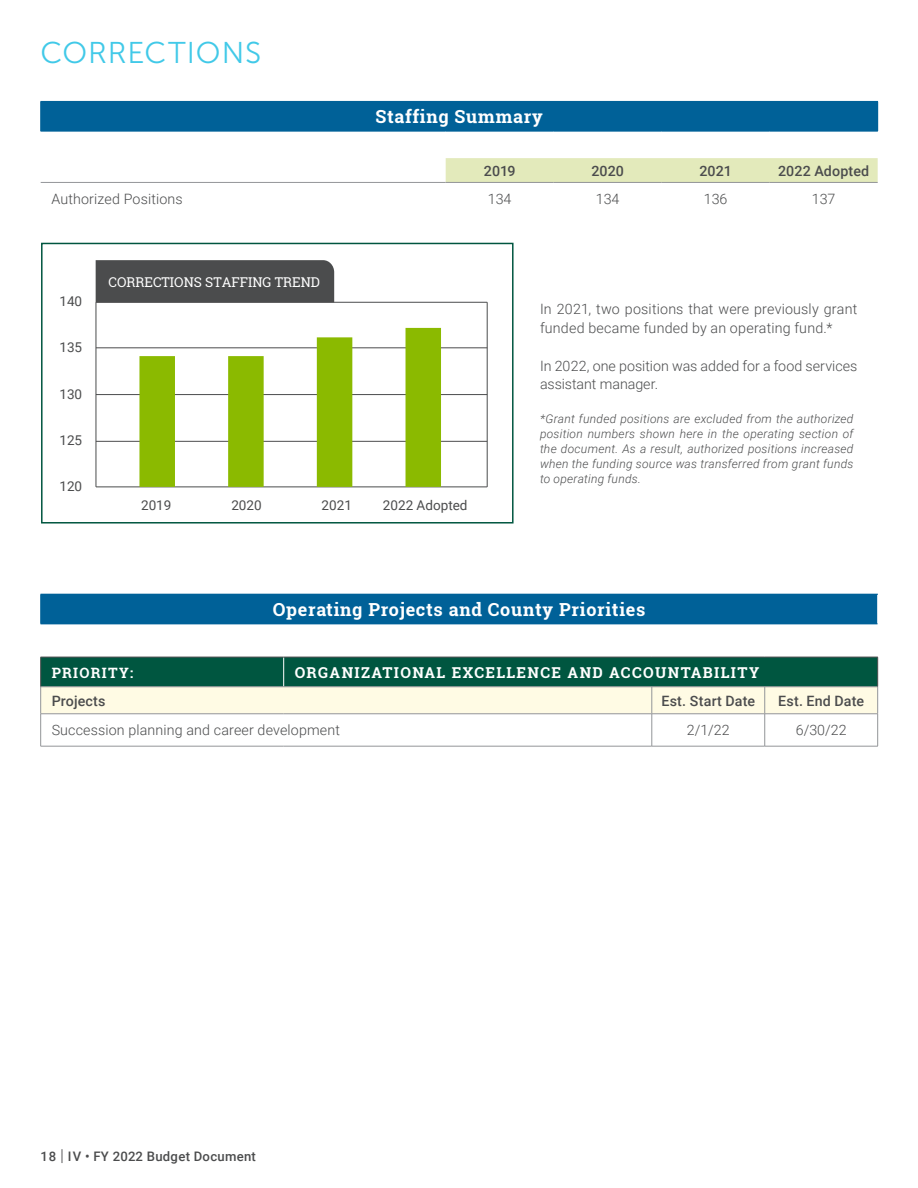
<style>
.page{position:relative;width:918px;height:1188px;background:#fff}
.page>*{position:absolute;margin:0;border:0;box-sizing:border-box;transform-origin:0 0}
.t1{font:30px "Museo Sans 300";letter-spacing:.03em;color:#41c9e8}
.t2{font:700 18px "Roboto Slab";letter-spacing:.04em;color:#fff}
.t3{font:700 15px "Roboto Slab";letter-spacing:.09em;color:#fff}
.t4{font:300 14.25px/18.8px "Roboto";letter-spacing:.01em;color:#4b4c4d}
.t5{font:500 14.25px "Roboto";letter-spacing:.01em;color:#4b4c4d}
.t6{font:700 14.25px "Roboto Slab";letter-spacing:.09em;color:#fff}
.t7{font:13.5px "Roboto";color:#4b4c4d}
.t8{font:13.5px "Roboto Slab";color:#fff}
.t9{font:500 13.2px "Roboto";letter-spacing:.02em;color:#4b4c4d}
.t10{font:italic 300 12px/15px "Roboto";letter-spacing:.02em;color:#4b4c4d;text-align:justify}
.s1{font-size:16.35px}
</style>
<div class="page">
<div style="left:41px;top:101px;width:837px;height:30px;background:#006198"></div>
<div style="left:446px;top:158px;width:432px;height:24px;background:#e3eabb"></div>
<hr style="left:41px;top:182px;width:405px;height:1px;background:#939598">
<hr style="left:40px;top:101px;width:406px;height:1px;background:#006198">
<svg style="left:40px;top:102px;width:1px;height:29px"></svg>
<hr style="left:40px;top:131px;width:406px;height:1px;background:#006198">
<hr style="left:446px;top:131px;width:108px;height:1px;background:#006198">
<hr style="left:554px;top:131px;width:108px;height:1px;background:#006198">
<hr style="left:662px;top:131px;width:108px;height:1px;background:#006198">
<hr style="left:770px;top:131px;width:108px;height:1px;background:#006198">
<hr style="left:446px;top:182px;width:108px;height:1px;background:#939598">
<hr style="left:554px;top:182px;width:108px;height:1px;background:#939598">
<hr style="left:662px;top:182px;width:108px;height:1px;background:#939598">
<hr style="left:770px;top:182px;width:108px;height:1px;background:#939598">
<div style="left:41px;top:594px;width:837px;height:30px;background:#006198"></div>
<hr style="left:877px;top:594px;width:1px;height:30px;background:#fff">
<hr style="left:40px;top:594px;width:838px;height:1px;background:#006198">
<hr style="left:40px;top:594px;width:1px;height:30px;background:#006198">
<hr style="left:40px;top:624px;width:838px;height:1px;background:#006198">
<svg style="left:40px;top:658px;width:838px;height:56px;background:#7ca590"></svg>
<hr style="left:40px;top:714px;width:244px;height:1px;background:#939598">
<hr style="left:40px;top:714px;width:1px;height:32px;background:#939598">
<hr style="left:284px;top:714px;width:368px;height:1px;background:#939598">
<hr style="left:652px;top:714px;width:113px;height:1px;background:#939598">
<hr style="left:652px;top:714px;width:1px;height:32px;background:#939598">
<hr style="left:765px;top:714px;width:113px;height:1px;background:#939598">
<hr style="left:764px;top:714px;width:1px;height:32px;background:#939598">
<hr style="left:877px;top:714px;width:1px;height:32px;background:#939598">
<hr style="left:40px;top:746px;width:244px;height:1px;background:#939598">
<hr style="left:284px;top:746px;width:368px;height:1px;background:#939598">
<hr style="left:652px;top:746px;width:113px;height:1px;background:#939598">
<hr style="left:765px;top:746px;width:113px;height:1px;background:#939598">
<hr style="left:40px;top:657px;width:1px;height:30px;background:#4b4c4d">
<hr style="left:40px;top:657px;width:244px;height:1px;background:#4b4c4d">
<hr style="left:284px;top:657px;width:368px;height:1px;background:#4b4c4d">
<hr style="left:652px;top:657px;width:113px;height:1px;background:#4b4c4d">
<hr style="left:765px;top:657px;width:113px;height:1px;background:#4b4c4d">
<hr style="left:877px;top:657px;width:1px;height:30px;background:#4b4c4d">
<div style="left:41px;top:243px;width:473px;height:281px;border:2px solid #005640"></div>
<div style="left:96px;top:260px;width:238px;height:42px;background:#4b4c4d"></div>
<hr style="left:96px;top:302px;width:391px;height:1px;background:#4b4c4d">
<hr style="left:96px;top:348px;width:391px;height:1px;background:#4b4c4d">
<hr style="left:96px;top:394px;width:391px;height:1px;background:#4b4c4d">
<hr style="left:96px;top:441px;width:391px;height:1px;background:#4b4c4d">
<hr style="left:96px;top:302px;width:1px;height:185px;background:#4b4c4d">
<hr style="left:487px;top:302px;width:1px;height:185px;background:#4b4c4d">
<hr style="left:96px;top:487px;width:391px;height:1px;background:#4b4c4d">
<svg style="left:139px;top:328px;width:302px;height:159px"></svg>
<h1 class="t1" style="left:40px;top:37px;width:222px">CORRECTIONS</h1>
<p class="t2" style="left:375px;top:104px;width:169px">Staffing Summary</p>
<p class="t5" style="left:484px;top:161px;width:33px">2019</p>
<p class="t5" style="left:591px;top:161px;width:34px">2020</p>
<p class="t5" style="left:699px;top:161px;width:34px">2021</p>
<p class="t5" style="left:778px;top:161px;width:93px">2022 Adopted</p>
<p class="t4" style="left:51px;top:189px;width:133px">Authorized Positions</p>
<p class="t4" style="left:488px;top:189px;width:25px">134</p>
<p class="t4" style="left:596px;top:189px;width:25px">134</p>
<p class="t4" style="left:704px;top:189px;width:25px">136</p>
<p class="t4" style="left:812px;top:189px;width:25px">137</p>
<p class="t7" style="left:59px;top:291px;width:24px">140</p>
<p class="t7" style="left:59px;top:338px;width:24px">135</p>
<p class="t7" style="left:59px;top:384px;width:24px">130</p>
<p class="t7" style="left:59px;top:431px;width:24px">125</p>
<p class="t7" style="left:59px;top:477px;width:24px">120</p>
<p class="t8" style="left:108px;top:273px;width:213px">CORRECTIONS STAFFING TREND</p>
<p class="t7" style="left:141px;top:495px;width:32px">2019</p>
<p class="t7" style="left:231px;top:495px;width:32px">2020</p>
<p class="t7" style="left:322px;top:495px;width:32px">2021</p>
<p class="t7" style="left:383px;top:495px;width:86px">2022 Adopted</p>
<p class="t4" style="left:540px;top:299px;width:319px">In 2021, two positions that were previously grant funded became funded by an operating fund.*</p>
<p class="t4" style="left:540px;top:356px;width:319px">In 2022, one position was added for a food services assistant manager.</p>
<p class="t10" style="left:540px;top:411px;width:315px">*Grant funded positions are excluded from the authorized position numbers shown here in the operating section of the document. As a result, authorized positions increased when the funding source was transferred from grant funds to operating funds.</p>
<p class="t2" style="left:273px;top:597px;width:374px">Operating Projects and County Priorities</p>
<p class="t6" style="left:52px;top:663px;width:83px">PRIORITY:</p>
<p class="t3" style="left:295px;top:662px;width:466px">ORGANIZATIONAL EXCELLENCE AND ACCOUNTABILITY</p>
<p class="t5" style="left:52px;top:691px;width:55px">Projects</p>
<p class="t5" style="left:661px;top:691px;width:95px">Est. Start Date</p>
<p class="t5" style="left:778px;top:691px;width:87px">Est. End Date</p>
<p class="t4" style="left:52px;top:720px;width:290px">Succession planning and career development</p>
<p class="t4" style="left:687px;top:720px;width:44px">2/1/22</p>
<p class="t4" style="left:796px;top:720px;width:52px">6/30/22</p>
<p class="t9" style="left:40px;top:1147px;width:217px">18 <span class="s1">|</span> IV • FY 2022 Budget Document</p>
</div>
